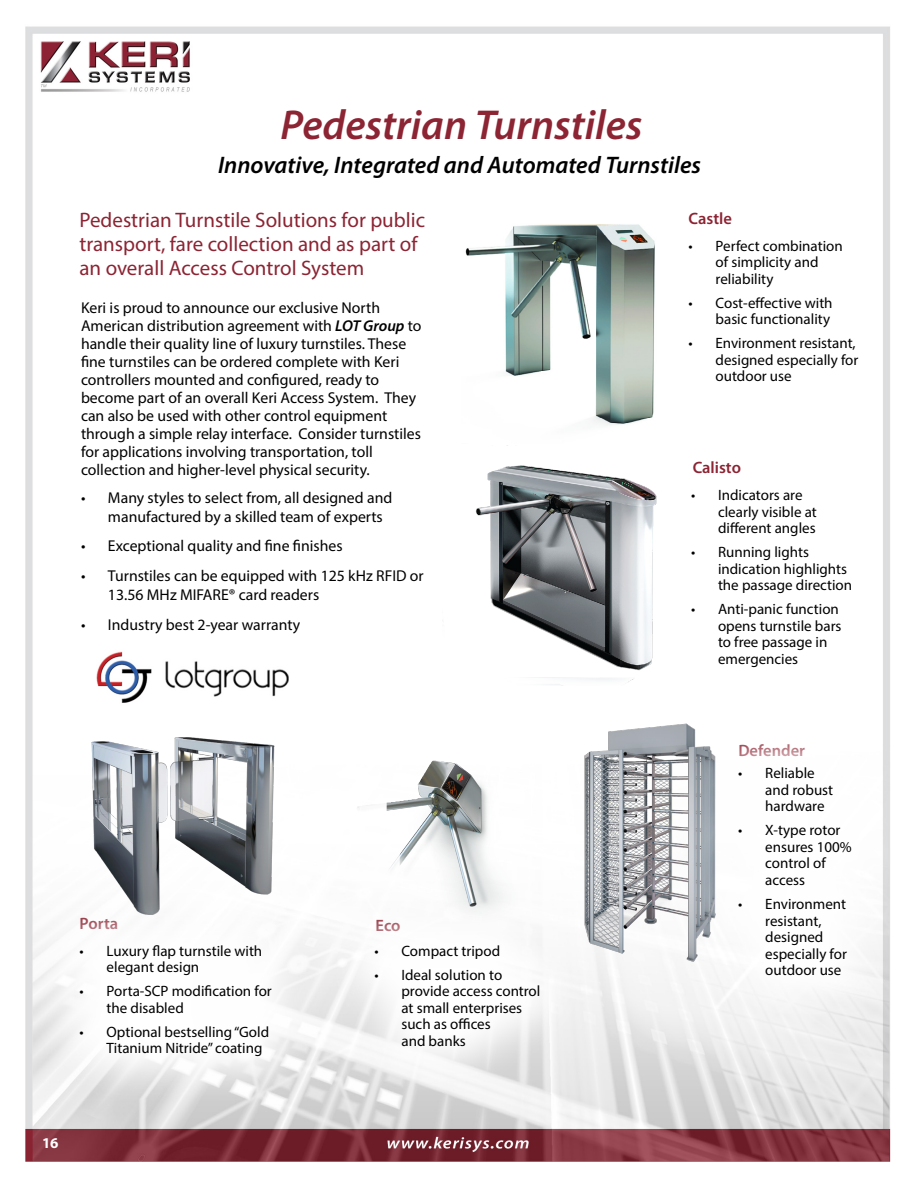
<style>
.page{position:relative;width:918px;height:1188px;background:#fff}
.page>*{position:absolute;margin:0;border:0;box-sizing:border-box;transform-origin:0 0}
.t1{font:italic 600 42px "Myriad Pro";color:#8c2433}
.t2{font:italic 600 24px "Myriad Pro";color:#000}
.t3{font:21px/24px "Myriad Pro";color:#8c2433}
.t4{font:600 16.5px "Myriad Pro";color:#8c2433}
.t5{font:15.75px/18px "Myriad Pro";color:#000}
.t6{font:15px/16.5px "Myriad Pro";color:#000}
.t7{font:700 15px "Myriad Pro";color:#fff}
.s1{font-weight:600;font-style:italic}
</style>
<div class="page">
<img style="left:25px;top:26px;width:866px;height:1136px">
<div style="left:27px;top:183px;width:449px;height:478px;background:#fff"></div>
<div style="left:79px;top:635px;width:227px;height:85px;background:#fff"></div>
<img style="left:96px;top:651px;width:193px;height:52px">
<img style="left:335px;top:755px;width:211px;height:140px">
<img style="left:47px;top:730px;width:258px;height:165px">
<img style="left:465px;top:211px;width:217px;height:232px">
<svg style="left:325px;top:895px;width:265px;height:202px"></svg>
<svg style="left:31px;top:895px;width:290px;height:211px"></svg>
<img style="left:554px;top:718px;width:135px;height:253px">
<div style="left:689px;top:717px;width:212px;height:309px;background:#fff"></div>
<img style="left:442px;top:446px;width:237px;height:239px">
<h1 class="t1" style="left:281px;top:98px;width:363px">Pedestrian Turnstiles</h1>
<h2 class="t2" style="left:218px;top:150px;width:485px">Innovative, Integrated and Automated Turnstiles</h2>
<h3 class="t3" style="left:79px;top:208px;width:347px">Pedestrian Turnstile Solutions for public transport, fare collection and as part of an overall Access Control System</h3>
<p class="t4" style="left:689px;top:208px;width:45px">Castle</p>
<p class="t6" style="left:716px;top:237px;width:129px;text-indent:-27px">• Perfect combination of simplicity and reliability</p>
<p class="t6" style="left:689px;top:294px;width:146px;text-align:right">• Cost-effective with basic functionality</p>
<p class="t6" style="left:716px;top:335px;width:144px;text-indent:-27px">• Environment resistant, designed especially for outdoor use</p>
<p class="t5" style="left:81px;top:298px;width:342px">Keri is proud to announce our exclusive North American distribution agreement with <span class="s1">LOT Group</span> to handle their quality line of luxury turnstiles. These fine turnstiles can be ordered complete with Keri controllers mounted and configured, ready to become part of an overall Keri Access System. They can also be used with other control equipment through a simple relay interface. Consider turnstiles for applications involving transportation, toll collection and higher-level physical security.</p>
<p class="t5" style="left:108px;top:488px;width:286px;line-height:18.9px;text-indent:-27px">• Many styles to select from, all designed and manufactured by a skilled team of experts</p>
<p class="t5" style="left:81px;top:537px;width:263px">• Exceptional quality and fine finishes</p>
<p class="t5" style="left:108px;top:566px;width:317px;line-height:18.9px;text-indent:-27px">• Turnstiles can be equipped with 125 kHz RFID or<br>13.56 MHz MIFARE® card readers</p>
<p class="t5" style="left:81px;top:615px;width:221px">• Industry best 2-year warranty</p>
<p class="t4" style="left:693px;top:457px;width:50px">Calisto</p>
<p class="t6" style="left:718px;top:487px;width:100px;text-indent:-27px">• Indicators are clearly visible at different angles</p>
<p class="t6" style="left:718px;top:544px;width:136px;text-indent:-27px">• Running lights indication highlights the passage direction</p>
<p class="t6" style="left:718px;top:601px;width:125px;text-indent:-27px">• Anti-panic function opens turnstile bars to free passage in emergencies</p>
<p class="t4" style="left:80px;top:913px;width:40px">Porta</p>
<p class="t4" style="left:376px;top:915px;width:26px">Eco</p>
<p class="t6" style="left:107px;top:942px;width:157px;text-indent:-27px">• Luxury flap turnstile with elegant design</p>
<p class="t6" style="left:107px;top:983px;width:167px;text-indent:-27px">• Porta-SCP modification for the disabled</p>
<p class="t6" style="left:107px;top:1023px;width:164px;text-indent:-27px">• Optional bestselling “Gold<br>Titanium Nitride” coating</p>
<p class="t6" style="left:374px;top:942px;width:127px">• Compact tripod</p>
<p class="t6" style="left:401px;top:966px;width:140px;text-indent:-27px">• Ideal solution to provide access control at small enterprises such as offices<br>and banks</p>
<p class="t4" style="left:738px;top:740px;width:68px">Defender</p>
<p class="t6" style="left:765px;top:765px;width:69px;text-indent:-27px">• Reliable and robust hardware</p>
<p class="t6" style="left:765px;top:822px;width:88px;text-indent:-27px">• X-type rotor ensures 100% control of access</p>
<p class="t6" style="left:765px;top:896px;width:83px;text-indent:-27px">• Environment resistant, designed especially for outdoor use</p>
<p class="t7" style="left:42px;top:1133px;width:18px">16</p>
</div>
